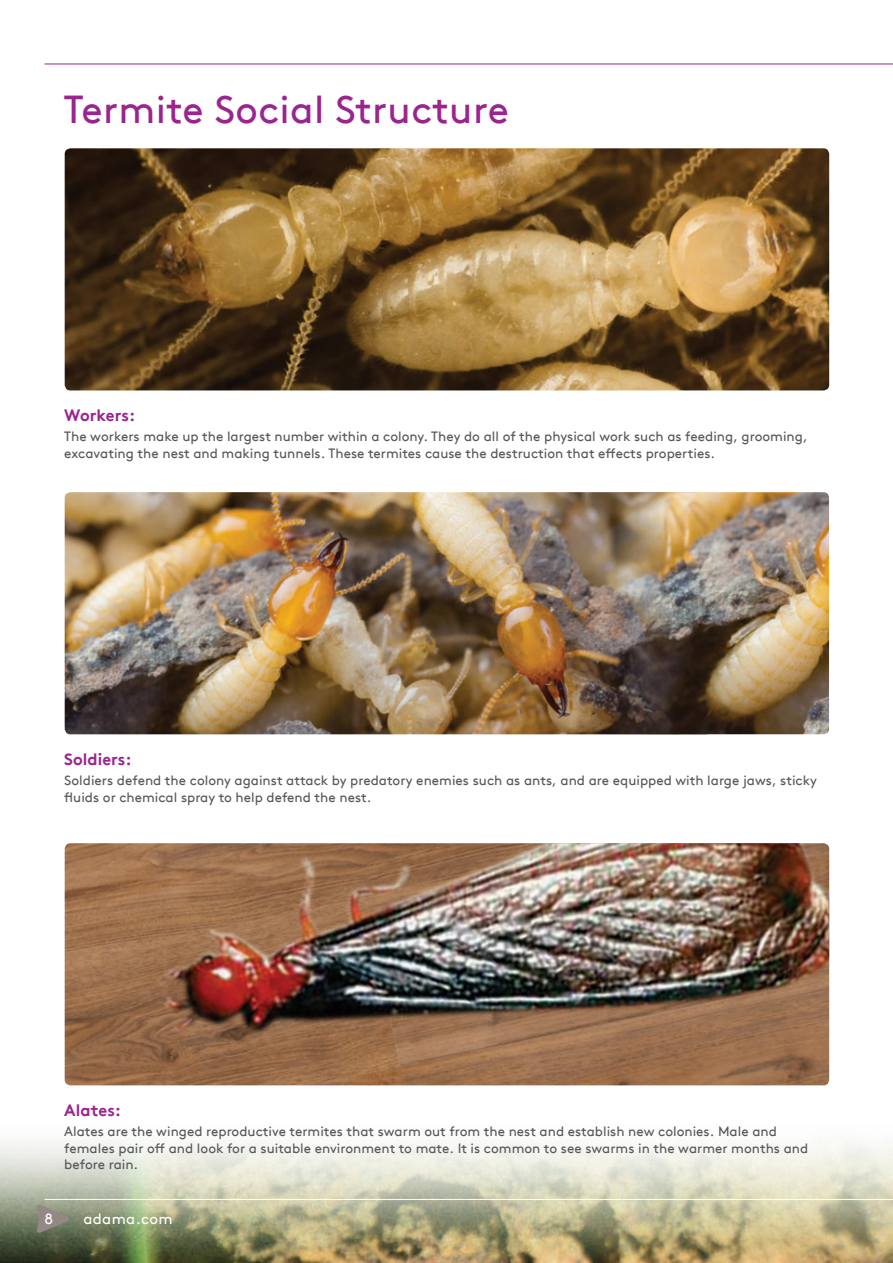
<style>
.page{position:relative;width:893px;height:1263px;background:#fff}
.page>*{position:absolute;margin:0;border:0;box-sizing:border-box;transform-origin:0 0}
.t1{font:39px "Brown TT";letter-spacing:.01em;color:#9a258f}
.t2{font:700 16.5px "Brown TT";color:#9a258f}
.t3{font:15px "Brown TT";letter-spacing:.025em;color:#fff}
.t4{font:13.5px/16.5px "Brown TT";color:#58595b}
</style>
<div class="page">
<img style="left:0;top:152px;width:893px;height:1111px">
<svg style="left:36px;top:1204px;width:34px;height:29px"></svg>
<hr style="left:45px;top:1199px;width:848px;height:1px;background:#fff">
<hr style="left:45px;top:64px;width:848px;height:1px;background:#9a258f">
<img style="left:65px;top:148px;width:764px;height:242px">
<img style="left:65px;top:492px;width:503px;height:242px">
<img style="left:68px;top:843px;width:761px;height:242px">
<img style="left:568px;top:492px;width:261px;height:242px">
<h1 class="t1" style="left:64px;top:87px;width:446px">Termite Social Structure</h1>
<p class="t2" style="left:64px;top:405px;width:72px">Workers:</p>
<p class="t4" style="left:64px;top:429px;width:745px">The workers make up the largest number within a colony. They do all of the physical work such as feeding, grooming, excavating the nest and making tunnels. These termites cause the destruction that effects properties.</p>
<p class="t2" style="left:64px;top:749px;width:69px">Soldiers:</p>
<p class="t4" style="left:64px;top:772px;width:754px">Soldiers defend the colony against attack by predatory enemies such as ants, and are equipped with large jaws, sticky fluids or chemical spray to help defend the nest.</p>
<p class="t2" style="left:64px;top:1100px;width:58px">Alates:</p>
<p class="t4" style="left:64px;top:1123px;width:745px">Alates are the winged reproductive termites that swarm out from the nest and establish new colonies. Male and females pair off and look for a suitable environment to mate. It is common to see swarms in the warmer months and before rain.</p>
<p class="t3" style="left:44px;top:1210px;width:10px">8</p>
<p class="t3" style="left:83px;top:1209px;width:91px">adama.com</p>
</div>
